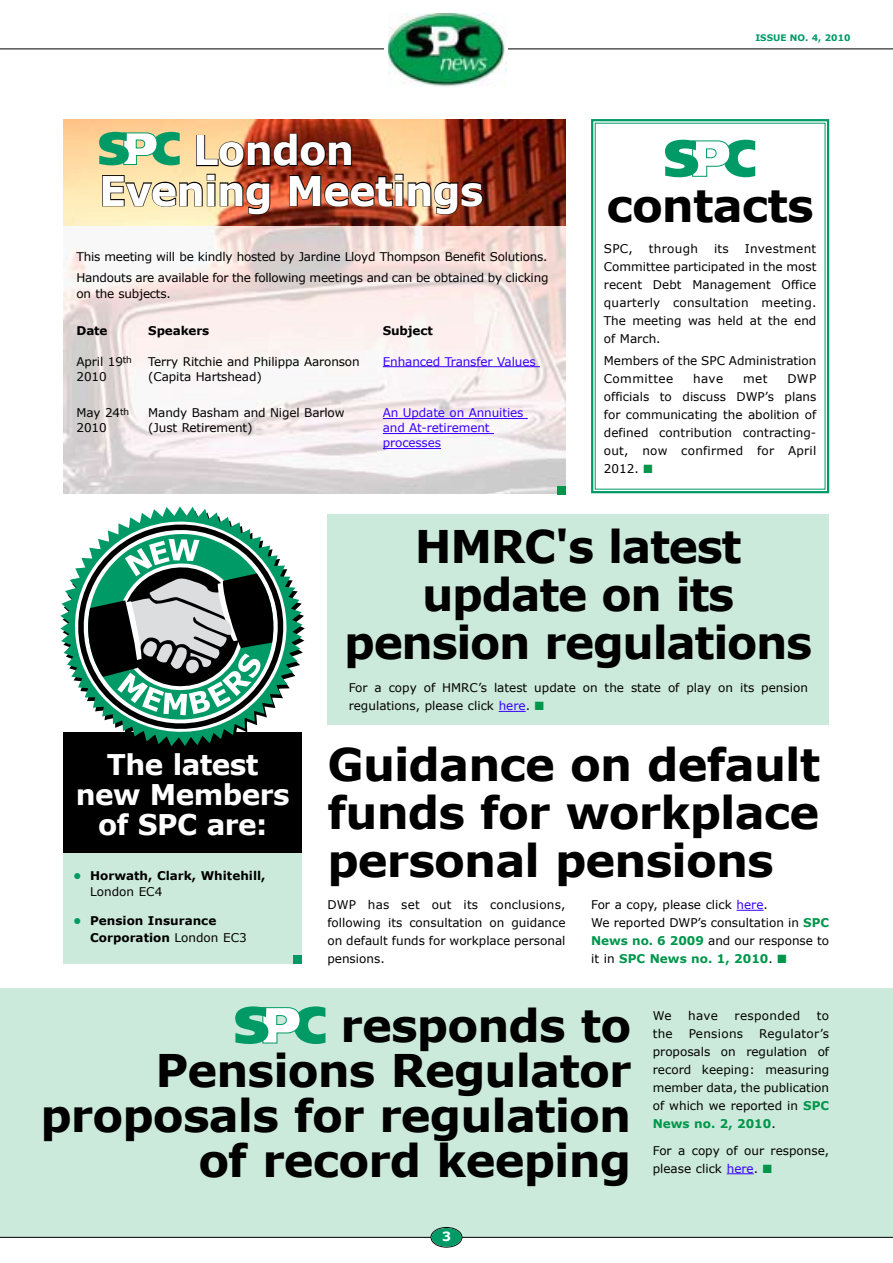
<style>
.page{position:relative;width:893px;height:1263px;background:#fff}
.page>*{position:absolute;margin:0;border:0;box-sizing:border-box;transform-origin:0 0}
.t1{font:700 45px/48px "Verdana";letter-spacing:-.02em;color:#000;text-align:center}
.t2{font:700 40.8px/40.2px "Verdana";letter-spacing:-.02em;color:#fff}
.t3{font:700 28.5px/30px "Verdana";letter-spacing:-.02em;color:#fff;text-align:center}
.t4{font:700 12.75px "Verdana";color:#fff}
.t5{font:12px/18px "Verdana";color:#000}
.t6{font:12px/20.7px "Verdana";letter-spacing:-.02em;color:#000}
.t7{font:700 12px/16.5px "Verdana";color:#000}
.t8{font:12px/15px "Verdana";letter-spacing:-.01em;color:#3900ff}
.t9{font:12px "Verdana";letter-spacing:.025em;color:#000}
.t10{font:700 9px "Verdana";color:#009a67}
.s1{color:#00964c}
.s2{color:#009a67}
.s3{font-weight:400}
.s4{color:#3900ff}
.s5{font-weight:700;color:#00964c}
</style>
<div class="page">
<div style="left:0;top:988px;width:893px;height:249px;background:#cceadb"></div>
<div style="left:327px;top:514px;width:502px;height:211px;background:#cceadb"></div>
<img style="left:64px;top:119px;width:502px;height:107px">
<img style="left:64px;top:226px;width:502px;height:267px">
<img style="left:99px;top:132px;width:385px;height:84px">
<hr style="left:383px;top:366px;width:157px;height:1px;background:#3900ff">
<hr style="left:383px;top:418px;width:145px;height:1px;background:#3900ff">
<hr style="left:383px;top:433px;width:111px;height:1px;background:#3900ff">
<hr style="left:383px;top:448px;width:58px;height:1px;background:#3900ff">
<div style="left:557px;top:486px;width:9px;height:8px;background:#00964c"></div>
<svg style="left:499px;top:711px;width:27px;height:1px"></svg>
<svg style="left:727px;top:1173px;width:27px;height:1px"></svg>
<svg style="left:736px;top:910px;width:28px;height:1px"></svg>
<svg style="left:235px;top:1006px;width:90px;height:38px"></svg>
<svg style="left:591px;top:119px;width:239px;height:375px"></svg>
<svg style="left:665px;top:140px;width:90px;height:37px"></svg>
<div style="left:64px;top:732px;width:238px;height:123px;background:#000"></div>
<div style="left:64px;top:854px;width:238px;height:110px;background:#cceadb"></div>
<div style="left:293px;top:955px;width:9px;height:8px;background:#009a67"></div>
<svg style="left:62px;top:508px;width:238px;height:237px"></svg>
<svg style="left:72px;top:518px;width:218px;height:217px"></svg>
<svg style="left:81px;top:528px;width:197px;height:194px"></svg>
<hr style="left:0;top:1237px;width:893px;height:1px;background:#000">
<svg style="left:431px;top:1227px;width:31px;height:20px"></svg>
<div style="left:431px;top:1227px;width:31px;height:20px;border:1px solid #000;border-radius:50%"></div>
<div style="left:432px;top:1228px;width:29px;height:18px;background:#009a67;border-radius:50%"></div>
<hr style="left:0;top:49px;width:893px;height:1px;background:#000">
<div style="left:385px;top:14px;width:123px;height:75px;background:#fff"></div>
<img style="left:388px;top:14px;width:119px;height:73px">
<h2 class="t2" style="left:99px;top:129px;width:386px;text-indent:94px">London<br>Evening Meetings</h2>
<p class="t6" style="left:77px;top:246px;width:473px">This meeting will be kindly hosted by Jardine Lloyd Thompson Benefit Solutions.<br>Handouts are available for the following meetings and can be obtained by clicking</p>
<p class="t6" style="left:77px;top:283px;width:96px">on the subjects.</p>
<p class="t7" style="left:77px;top:322px;width:33px">Date</p>
<p class="t7" style="left:148px;top:322px;width:63px">Speakers</p>
<p class="t7" style="left:383px;top:322px;width:52px">Subject</p>
<p class="t5" style="left:77px;top:353px;width:57px;line-height:15px">April 19<sup>th<br></sup>2010</p>
<p class="t5" style="left:148px;top:353px;width:213px;line-height:15px">Terry Ritchie and Philippa Aaronson (Capita Hartshead)</p>
<p class="t8" style="left:383px;top:353px;width:154px">Enhanced Transfer Values</p>
<p class="t5" style="left:77px;top:405px;width:54px;line-height:15px">May 24<sup>th<br></sup>2010</p>
<p class="t5" style="left:148px;top:405px;width:198px;line-height:15px">Mandy Basham and Nigel Barlow (Just Retirement)</p>
<p class="t8" style="left:383px;top:405px;width:142px">An Update on Annuities and At-retirement processes</p>
<p class="t10" style="left:755px;top:32px;width:97px">Issue No. 4, 2010</p>
<h1 class="t1" style="left:606px;top:180px;width:209px">contacts</h1>
<p class="t5" style="left:604px;top:239px;width:31px">SPC,</p>
<p class="t9" style="left:649px;top:241px;width:51px">through</p>
<p class="t5" style="left:714px;top:239px;width:16px">its</p>
<p class="t5" style="left:604px;top:239px;width:214px;text-align:justify;text-indent:141px">Investment Committee participated in the most recent Debt Management Office quarterly consultation meeting.<br>The meeting was held at the end of March.</p>
<p class="t5" style="left:604px;top:351px;width:214px">Members of the SPC Administration<br>Committee</p>
<p class="t5" style="left:693px;top:369px;width:32px">have</p>
<p class="t5" style="left:743px;top:369px;width:26px">met</p>
<p class="t5" style="left:604px;top:369px;width:214px;text-align:justify;text-indent:184px">DWP officials to discuss DWP’s plans for communicating the abolition of defined contribution contracting&shy;out, now confirmed for April 2012. <span class="s1">■</span></p>
<h1 class="t1" style="left:344px;top:521px;width:470px">HMRC's latest update on its pension regulations</h1>
<h3 class="t3" style="left:76px;top:749px;width:215px">The latest new Members of SPC are:</h3>
<p class="t7" style="left:90px;top:866px;width:177px;text-indent:-17px"><span class="s2">•</span> Horwath, Clark, Whitehill,<br><span class="s3">London EC4</span></p>
<p class="t7" style="left:90px;top:912px;width:158px;text-indent:-17px"><span class="s2">•</span> Pension Insurance<br>Corporation <span class="s3">London EC3</span></p>
<p class="t5" style="left:349px;top:678px;width:461px">For a copy of HMRC’s latest update on the state of play on its pension regulations, please click <span class="s4">here</span>. <span class="s1">■</span></p>
<h1 class="t1" style="left:327px;top:739px;width:494px;text-align:justify">Guidance on default funds for workplace personal pensions</h1>
<p class="t5" style="left:327px;top:895px;width:240px;text-align:justify">DWP has set out its conclusions, following its consultation on guidance on default funds for workplace personal pensions.</p>
<p class="t5" style="left:591px;top:895px;width:240px">For a copy, please click <span class="s4">here</span>.<br>We reported DWP’s consultation in <span class="s5">SPC<br>News no. 6 2009</span> and our response to it in <span class="s5">SPC News no. 1, 2010</span>. <span class="s1">■</span></p>
<h1 class="t1" style="left:40px;top:1001px;width:592px;line-height:45px;text-align:right">responds to<br>Pensions Regulator proposals for regulation of record keeping</h1>
<p class="t4" style="left:442px;top:1228px;width:11px">3</p>
<p class="t5" style="left:653px;top:1006px;width:20px">We</p>
<p class="t5" style="left:688px;top:1006px;width:31px">have</p>
<p class="t9" style="left:735px;top:1008px;width:67px">responded</p>
<p class="t5" style="left:817px;top:1006px;width:14px">to</p>
<p class="t5" style="left:653px;top:1024px;width:22px">the</p>
<p class="t9" style="left:689px;top:1026px;width:56px">Pensions</p>
<p class="t5" style="left:653px;top:1024px;width:178px;text-align:justify;text-indent:106px">Regulator’s proposals on regulation of record keeping: measuring member data, the publication of which we reported in <span class="s5">SPC News no. 2, 2010</span>.</p>
<p class="t5" style="left:653px;top:1141px;width:178px">For a copy of our response, please click <span class="s4">here</span>. <span class="s1">■</span></p>
</div>
